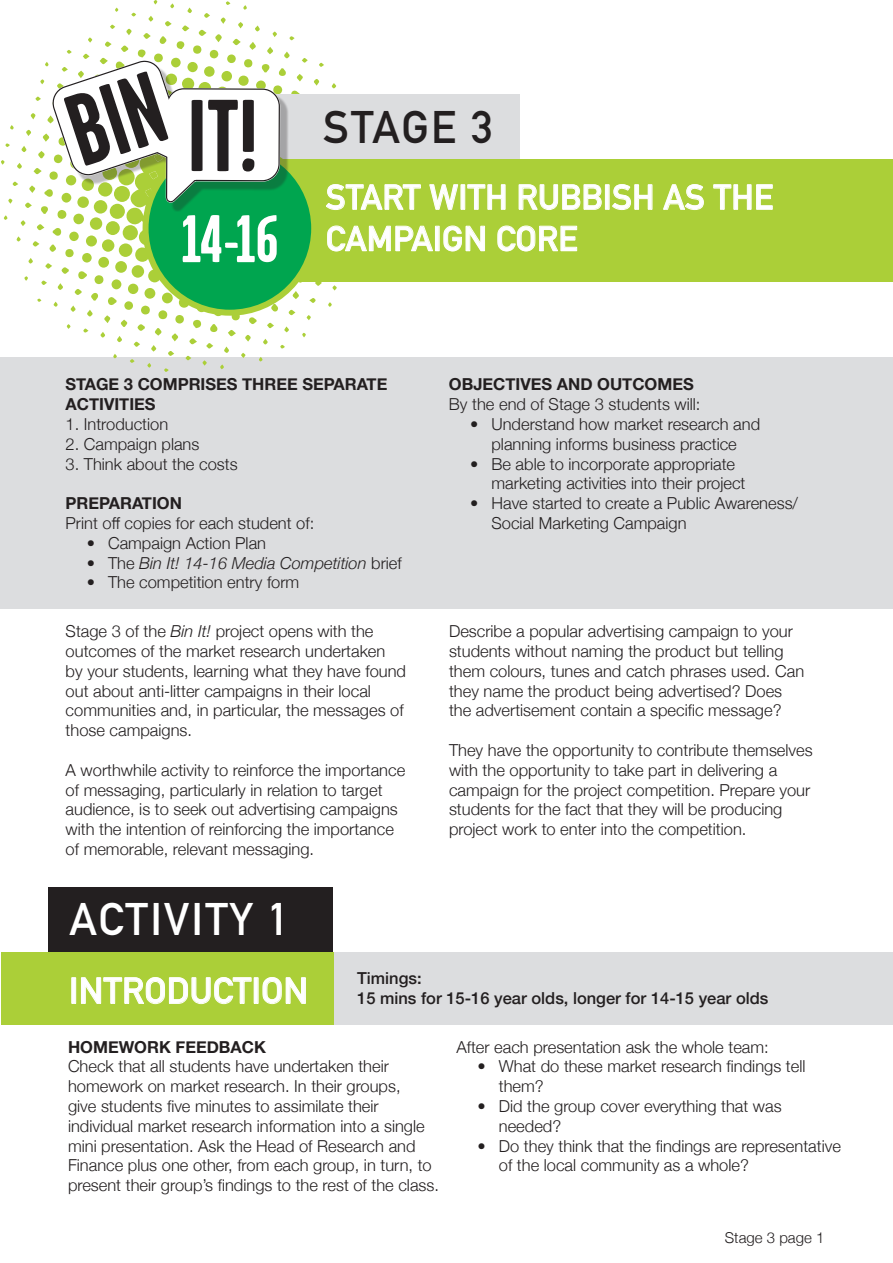
<style>
.page{position:relative;width:893px;height:1263px;background:#fff}
.page>*{position:absolute;margin:0;border:0;box-sizing:border-box;transform-origin:0 0}
.t1{font:700 45px "DIN Alternate";letter-spacing:.05em;color:#fff}
.t2{font:700 45px "DIN Alternate";letter-spacing:.04em;color:#231f20}
.t3{font:700 36px "DIN Alternate";letter-spacing:.01em;color:#fff}
.t4{font:700 34.5px/41.4px "DIN Alternate";letter-spacing:.01em;color:#fff}
.t5{font:300 16.5px/19.8px "Helvetica Neue";color:#231f20}
.t6{font:700 16.5px/19.8px "Helvetica Neue";color:#231f20}
.t7{font:500 16.5px/19.8px "Helvetica Neue";color:#231f20}
.t8{font:italic 300 16.5px "Helvetica Neue";color:#231f20}
.t9{font:300 15px "Helvetica Neue";color:#231f20}
.s1{font-style:normal}
.s2{font-style:italic}
</style>
<div class="page">
<div style="left:1px;top:357px;width:892px;height:252px;background:#dcdddf"></div>
<div style="left:235px;top:160px;width:658px;height:122px;background:#abcf38"></div>
<div style="left:605px;top:184px;width:4px;height:26px;border:1px solid #fff"></div>
<svg style="left:612px;top:184px;width:41px;height:26px"></svg>
<svg style="left:663px;top:184px;width:41px;height:26px"></svg>
<svg style="left:713px;top:184px;width:60px;height:26px"></svg>
<svg style="left:1px;top:0;width:601px;height:372px"></svg>
<div style="left:333px;top:952px;width:560px;height:73px;background:#dcdddf"></div>
<div style="left:49px;top:887px;width:284px;height:65px;background:#231f20"></div>
<div style="left:1px;top:952px;width:332px;height:73px;background:#abcf38"></div>
<div style="left:71px;top:977px;width:5px;height:27px;border:1px solid #fff"></div>
<svg style="left:81px;top:977px;width:171px;height:27px"></svg>
<div style="left:254px;top:977px;width:4px;height:27px;border:1px solid #fff"></div>
<svg style="left:262px;top:977px;width:44px;height:27px"></svg>
<h1 class="t2" style="left:323px;top:92px;width:171px">STAGE 3</h1>
<h3 class="t4" style="left:326px;top:174px;width:449px">START WITH RUBBISH AS THE<br>CAMPAIGN CORE</h3>
<p class="t6" style="left:66px;top:375px;width:323px">STAGE 3 COMPRISES THREE SEPARATE<br>ACTIVITIES</p>
<p class="t5" style="left:66px;top:413px;width:104px">1. Introduction</p>
<p class="t5" style="left:66px;top:433px;width:135px">2. Campaign plans</p>
<p class="t5" style="left:66px;top:452px;width:174px">3. Think about the costs</p>
<p class="t6" style="left:66px;top:494px;width:118px">PREPARATION</p>
<p class="t5" style="left:66px;top:512px;width:250px">Print off copies for each student of:</p>
<p class="t5" style="left:87px;top:532px;width:181px">• Campaign Action Plan</p>
<p class="t8" style="left:87px;top:550px;width:316px"><span class="s1">• The</span> Bin It! 14-16 Media Competition <span class="s1">brief</span></p>
<p class="t5" style="left:87px;top:571px;width:214px">• The competition entry form</p>
<p class="t5" style="left:66px;top:620px;width:342px">Stage 3 of the <span class="s2">Bin It!</span> project opens with the outcomes of the market research undertaken by your students, learning what they have found out about anti-litter campaigns in their local communities and, in particular, the messages of those campaigns.</p>
<p class="t5" style="left:66px;top:759px;width:341px">A worthwhile activity to reinforce the importance of messaging, particularly in relation to target audience, is to seek out advertising campaigns with the intention of reinforcing the importance of memorable, relevant messaging.</p>
<h1 class="t1" style="left:69px;top:885px;width:222px">ACTIVITY 1</h1>
<p class="t6" style="left:449px;top:375px;width:246px">OBJECTIVES AND OUTCOMES</p>
<p class="t5" style="left:449px;top:393px;width:253px">By the end of Stage 3 students will:</p>
<p class="t5" style="left:470px;top:413px;width:291px;text-align:center">• Understand how market research and planning informs business practice</p>
<p class="t5" style="left:491px;top:452px;width:255px;text-indent:-21px">• Be able to incorporate appropriate marketing activities into their project</p>
<p class="t5" style="left:491px;top:492px;width:308px;text-indent:-21px">• Have started to create a Public Awareness/<br>Social Marketing Campaign</p>
<p class="t5" style="left:449px;top:620px;width:357px">Describe a popular advertising campaign to your students without naming the product but telling them colours, tunes and catch phrases used. Can they name the product being advertised? Does the advertisement contain a specific message?</p>
<p class="t5" style="left:449px;top:739px;width:365px">They have the opportunity to contribute themselves with the opportunity to take part in delivering a campaign for the project competition. Prepare your students for the fact that they will be producing project work to enter into the competition.</p>
<h2 class="t3" style="left:69px;top:963px;width:241px">INTRODUCTION</h2>
<p class="t7" style="left:357px;top:967px;width:413px">Timings:<br>15 mins for 15-16 year olds, longer for 14-15 year olds</p>
<p class="t6" style="left:68px;top:1037px;width:199px">HOMEWORK FEEDBACK</p>
<p class="t5" style="left:68px;top:1055px;width:373px">Check that all students have undertaken their homework on market research. In their groups,<br>give students five minutes to assimilate their individual market research information into a single mini presentation. Ask the Head of Research and Finance plus one other, from each group, in turn, to present their group’s findings to the rest of the class.</p>
<p class="t5" style="left:456px;top:1035px;width:314px">After each presentation ask the whole team:</p>
<p class="t5" style="left:499px;top:1055px;width:308px;text-indent:-21px">• What do these market research findings tell them?</p>
<p class="t5" style="left:499px;top:1095px;width:284px;text-indent:-21px">• Did the group cover everything that was needed?</p>
<p class="t5" style="left:499px;top:1134px;width:343px;text-indent:-21px">• Do they think that the findings are representative of the local community as a whole?</p>
<p class="t9" style="left:725px;top:1226px;width:101px">Stage 3 page 1</p>
</div>
